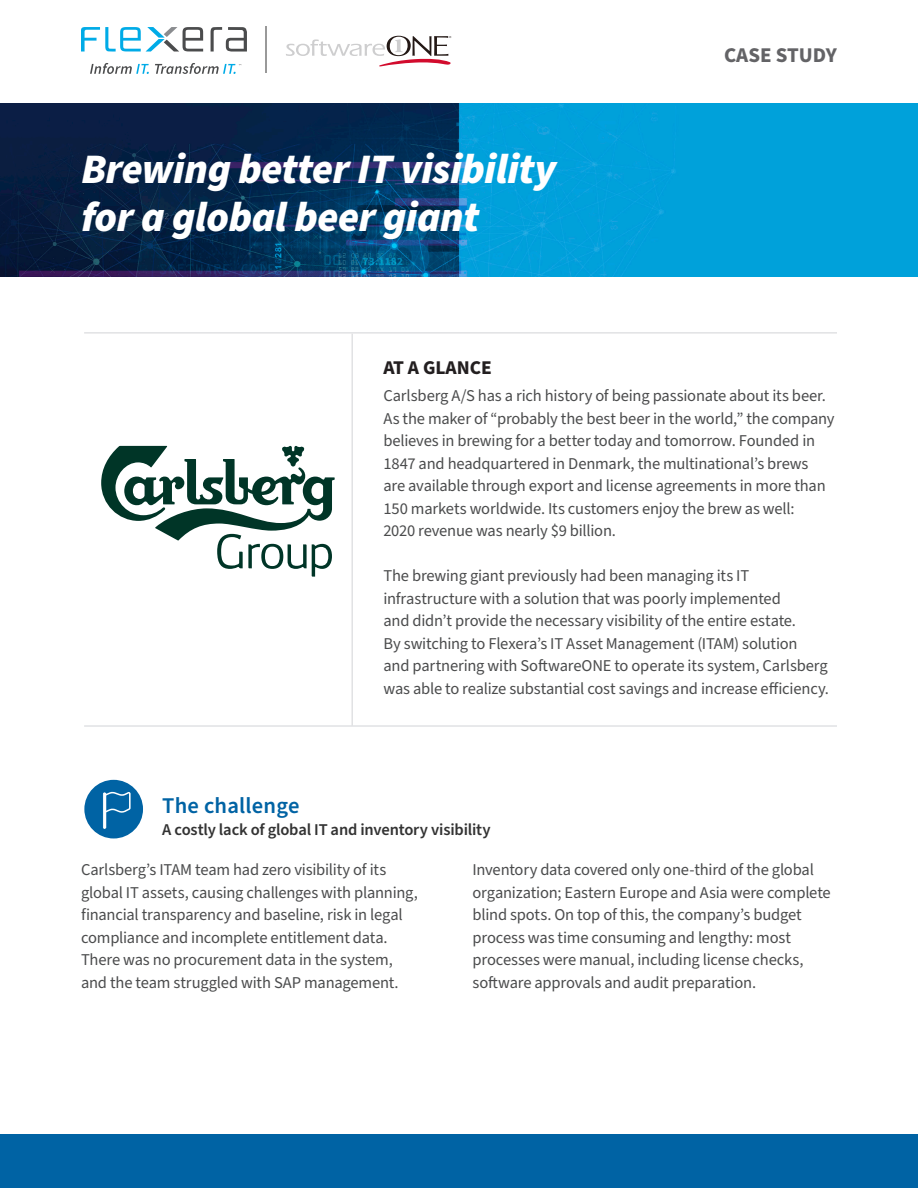
<style>
.page{position:relative;width:918px;height:1188px;background:#fff}
.page>*{position:absolute;margin:0;border:0;box-sizing:border-box;transform-origin:0 0}
.t1{font:italic 900 42px/48px "Source Sans Pro";letter-spacing:-.01em;color:#fff}
.t2{font:600 22.5px "Source Sans Pro";letter-spacing:.01em;color:#0063a4}
.t3{font:700 21px "Source Sans Pro";color:#636366}
.t4{font:700 19.5px "Source Sans Pro";color:#231f20}
.t5{font:16.5px/22.5px "Source Sans Pro";letter-spacing:-.015em;color:#4b4c4d}
.t6{font:600 16.5px "Source Sans Pro";letter-spacing:-.01em;color:#333}
</style>
<div class="page">
<svg style="left:101px;top:446px;width:234px;height:131px"></svg>
<img style="left:0;top:104px;width:918px;height:172px">
<div style="left:0;top:1134px;width:918px;height:54px;background:#0063a4"></div>
<svg style="left:90px;top:63px;width:59px;height:11px"></svg>
<svg style="left:155px;top:63px;width:86px;height:11px"></svg>
<svg style="left:211px;top:27px;width:36px;height:25px"></svg>
<svg style="left:81px;top:27px;width:122px;height:25px"></svg>
<svg style="left:286px;top:36px;width:165px;height:31px"></svg>
<hr style="left:84px;top:332px;width:753px;height:2px;background:#e1e2e4">
<hr style="left:351px;top:334px;width:2px;height:392px;background:#e1e2e4">
<hr style="left:84px;top:725px;width:753px;height:2px;background:#e1e2e4">
<div style="left:84px;top:780px;width:59px;height:58px;background:#0063a4;border-radius:50%"></div>
<svg style="left:103px;top:792px;width:28px;height:37px"></svg>
<hr style="left:266px;top:26px;width:1px;height:47px;background:#999">
<p class="t1" style="left:81px;top:146px;width:477px">Brewing better IT visibility for a global beer giant</p>
<p class="t4" style="left:383px;top:354px;width:110px">AT A GLANCE</p>
<p class="t3" style="left:724px;top:41px;width:114px">CASE STUDY</p>
<p class="t5" style="left:383px;top:385px;width:453px">Carlsberg A/S has a rich history of being passionate about its beer.<br>As the maker of “probably the best beer in the world,” the company believes in brewing for a better today and tomorrow. Founded in 1847 and headquartered in Denmark, the multinational’s brews<br>are available through export and license agreements in more than 150 markets worldwide. Its customers enjoy the brew as well:<br>2020 revenue was nearly $9 billion.</p>
<p class="t5" style="left:383px;top:565px;width:399px">The brewing giant previously had been managing its IT infrastructure with a solution that was poorly implemented</p>
<p class="t5" style="left:383px;top:610px;width:414px">and didn’t provide the necessary visibility of the entire estate.</p>
<p class="t5" style="left:383px;top:633px;width:447px">By switching to Flexera’s IT Asset Management (ITAM) solution<br>and partnering with SoftwareONE to operate its system, Carlsberg was able to realize substantial cost savings and increase efficiency.</p>
<p class="t2" style="left:162px;top:790px;width:139px">The challenge</p>
<p class="t6" style="left:162px;top:819px;width:330px">A costly lack of global IT and inventory visibility</p>
<p class="t5" style="left:81px;top:859px;width:338px">Carlsberg’s ITAM team had zero visibility of its global IT assets, causing challenges with planning, financial transparency and baseline, risk in legal compliance and incomplete entitlement data.<br>There was no procurement data in the system, and the team struggled with SAP management.</p>
<p class="t5" style="left:472px;top:859px;width:360px">Inventory data covered only one-third of the global organization; Eastern Europe and Asia were complete blind spots. On top of this, the company’s budget process was time consuming and lengthy: most processes were manual, including license checks, software approvals and audit preparation.</p>
</div>
